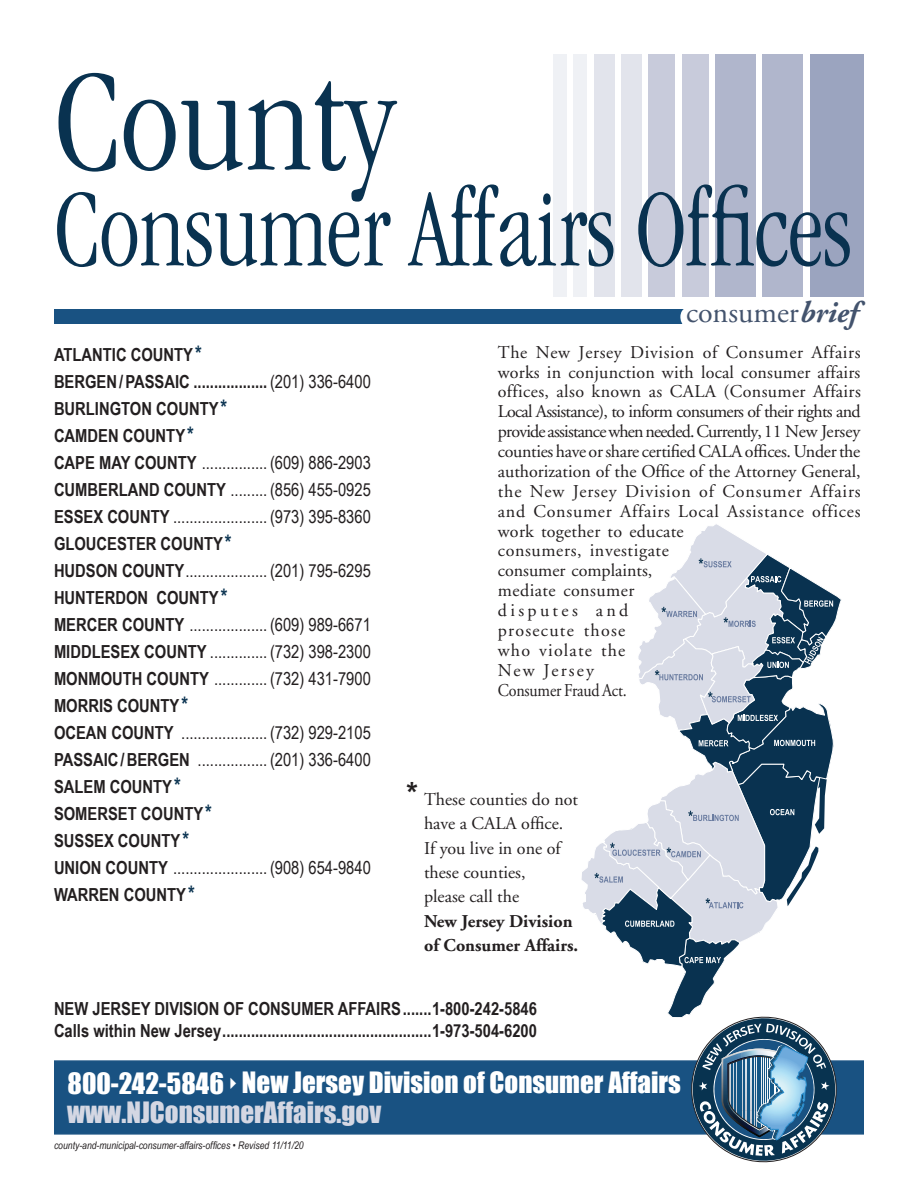
<style>
.page{position:relative;width:918px;height:1188px;background:#fff}
.page>*{position:absolute;margin:0;border:0;box-sizing:border-box;transform-origin:0 0}
.t1{font:300 condensed 150px "Garamond";color:#093250}
.t2{font:300 condensed 114px "Garamond";color:#093250;scale:.9 1}
.t3{font:30px "Adobe Garamond";color:#43536d}
.t4{font:700 30px "Arial Narrow";color:#231f20;scale:1.2 1}
.BODY{font:27px "Impact";color:#fff}
.BODY-2{font:27px "Impact";color:#d4d7e3}
.BODY-3{font:18px/19.8px "Adobe Garamond";letter-spacing:.01em;color:#231f20}
.t5{font:18px "Arial Narrow";color:#231f20}
.t6{font:700 18px "Arial Narrow";color:#231f20}
.t7{font:700 18px "Adobe Garamond";color:#231f20}
.t8{font:italic 10.5px "Arial Narrow";color:#231f20}
.s1{font-size:21px;color:#093250}
.s2{font-weight:400}
.s3{font-weight:700}
.s4{font-weight:700;font-style:italic}
</style>
<div class="page">
<div style="left:716px;top:54px;width:40px;height:243px;background:#b0b6cc"></div>
<div style="left:682px;top:54px;width:27px;height:243px;background:#c8cbdb"></div>
<div style="left:621px;top:54px;width:20px;height:243px;background:#e2e4ec"></div>
<div style="left:574px;top:54px;width:13px;height:243px;background:#eff1f5"></div>
<div style="left:810px;top:54px;width:54px;height:243px;background:#9ba4bf"></div>
<div style="left:763px;top:54px;width:40px;height:243px;background:#b0b6cc"></div>
<div style="left:648px;top:54px;width:27px;height:243px;background:#c8cbdb"></div>
<div style="left:594px;top:54px;width:20px;height:243px;background:#e2e4ec"></div>
<div style="left:554px;top:54px;width:13px;height:243px;background:#eff1f5"></div>
<div style="left:54px;top:310px;width:639px;height:14px;background:#195282"></div>
<div style="left:680px;top:306px;width:184px;height:22px;background:#fff;border-radius:10px"></div>
<div style="left:54px;top:1060px;width:810px;height:75px;background:#195282;border:2px solid #195282"></div>
<svg style="left:581px;top:524px;width:261px;height:638px"></svg>
<p class="t1" style="left:54px;top:41px;width:343px">County</p>
<p class="t2" style="left:54px;top:168px;width:888px">Consumer Affairs Offices</p>
<p class="t6" style="left:54px;top:344px;width:149px">ATLANTIC COUNTY<span class="s1">*</span></p>
<p class="t6" style="left:54px;top:371px;width:318px">BERGEN/PASSAIC .................. <span class="s2">(201) 336-6400</span></p>
<p class="t6" style="left:54px;top:398px;width:175px">BURLINGTON COUNTY<span class="s1">*</span></p>
<p class="t6" style="left:54px;top:425px;width:141px">CAMDEN COUNTY<span class="s1">*</span></p>
<p class="t5" style="left:54px;top:452px;width:318px"><span class="s3">CAPE MAY COUNTY</span> ................ (609) 886-2903</p>
<p class="t5" style="left:54px;top:479px;width:318px"><span class="s3">CUMBERLAND COUNTY</span> ......... (856) 455-0925</p>
<p class="t5" style="left:54px;top:506px;width:318px"><span class="s3">ESSEX COUNTY</span> ....................... (973) 395-8360</p>
<p class="t6" style="left:54px;top:533px;width:179px">GLOUCESTER COUNTY<span class="s1">*</span></p>
<p class="t5" style="left:54px;top:560px;width:318px"><span class="s3">HUDSON COUNTY</span>.................... (201) 795-6295</p>
<p class="t6" style="left:54px;top:587px;width:175px">HUNTERDON COUNTY<span class="s1">*</span></p>
<p class="t5" style="left:54px;top:614px;width:318px"><span class="s3">MERCER COUNTY</span> ................... (609) 989-6671</p>
<p class="t5" style="left:54px;top:641px;width:318px"><span class="s3">MIDDLESEX COUNTY</span> .............. (732) 398-2300</p>
<p class="t5" style="left:54px;top:668px;width:318px"><span class="s3">MONMOUTH COUNTY</span> ............. (732) 431-7900</p>
<p class="t6" style="left:54px;top:695px;width:136px">MORRIS COUNTY<span class="s1">*</span></p>
<p class="t5" style="left:54px;top:722px;width:318px"><span class="s3">OCEAN COUNTY</span> ..................... (732) 929-2105</p>
<p class="t5" style="left:54px;top:749px;width:318px"><span class="s3">PASSAIC/BERGEN</span> ................. (201) 336-6400</p>
<p class="t6" style="left:54px;top:776px;width:128px">SALEM COUNTY<span class="s1">*</span></p>
<p class="t6" style="left:54px;top:803px;width:159px">SOMERSET COUNTY<span class="s1">*</span></p>
<p class="t6" style="left:54px;top:830px;width:137px">SUSSEX COUNTY<span class="s1">*</span></p>
<p class="t5" style="left:54px;top:857px;width:318px"><span class="s3">UNION COUNTY</span> ....................... (908) 654-9840</p>
<p class="t6" style="left:54px;top:884px;width:142px">WARREN COUNTY<span class="s1">*</span></p>
<p class="t3" style="left:686px;top:297px;width:172px">consumer<span class="s4">brief</span></p>
<p class="BODY-3" style="left:498px;top:342px;width:364px">The New Jersey Division of Consumer Affairs works in conjunction with local consumer affairs offices, also known as CALA (Consumer Affairs Local Assistance), to inform consumers of their rights and provide assistance when needed. Currently, 11 New Jersey counties have or share certified CALA offices. Under the authorization of the Office of the Attorney General, the New Jersey Division of Consumer Affairs and Consumer Affairs Local Assistance offices work together to educate<br>consumers, investigate<br>consumer complaints,<br>mediate consumer<br>disputes and<br>prosecute those<br>who violate the<br>New Jersey<br>Consumer Fraud Act.</p>
<p class="t4" style="left:406px;top:776px;width:11px">*</p>
<p class="BODY-3" style="left:424px;top:790px;width:156px">These counties do not</p>
<p class="BODY-3" style="left:424px;top:814px;width:141px">have a CALA office.</p>
<p class="BODY-3" style="left:424px;top:839px;width:138px">If you live in one of</p>
<p class="BODY-3" style="left:424px;top:863px;width:103px">these counties,</p>
<p class="BODY-3" style="left:424px;top:887px;width:97px">please call the</p>
<p class="t7" style="left:424px;top:911px;width:150px">New Jersey Division</p>
<p class="t7" style="left:424px;top:935px;width:156px">of Consumer Affairs.</p>
<p class="t6" style="left:54px;top:998px;width:485px">NEW JERSEY DIVISION OF CONSUMER AFFAIRS.......1-800-242-5846</p>
<p class="t6" style="left:54px;top:1020px;width:485px">Calls within New Jersey...................................................1-973-504-6200</p>
<p class="BODY" style="left:68px;top:1066px;width:615px">800-242-5846✔New Jersey Division of Consumer Affairs</p>
<p class="BODY-2" style="left:67px;top:1095px;width:316px">www.NJConsumerAffairs.gov</p>
<p class="t8" style="left:54px;top:1139px;width:251px">county-and-municipal-consumer-affairs-offices • Revised 11/11/20</p>
</div>
